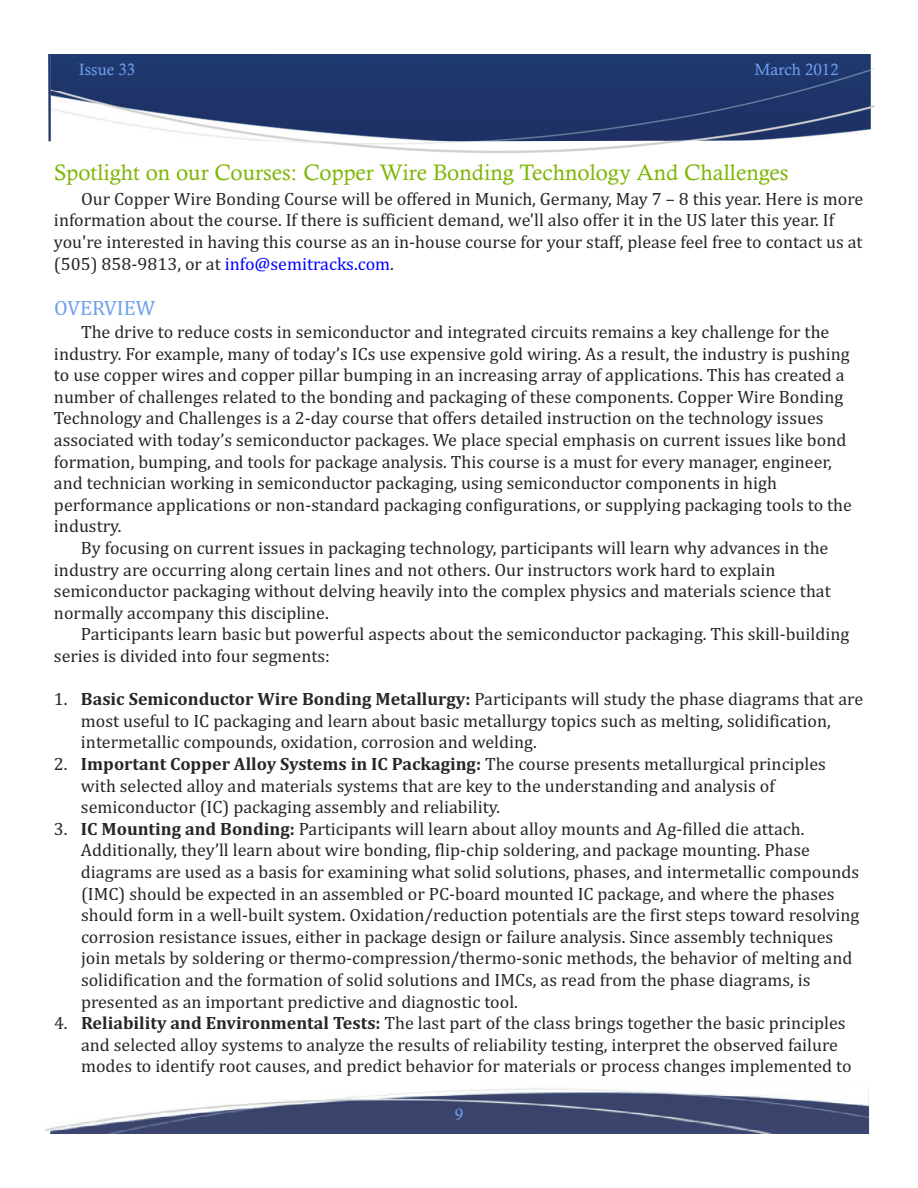
<style>
.page{position:relative;width:918px;height:1188px;background:#fff}
.page>*{position:absolute;margin:0;border:0;box-sizing:border-box;transform-origin:0 0}
.t1{font:22.5px "Calisto";color:#7eb606}
.t2{font:21px "Cambria";color:#6fa0ef}
.t3{font:18px/21.6px "Cambria";color:#272627}
.t4{font:16.5px "Calisto";color:#6fa0ef}
.s1{color:#00f}
.s2{font-weight:700}
</style>
<div class="page">
<img style="left:48px;top:54px;width:3px;height:87px">
<img style="left:51px;top:54px;width:820px;height:87px">
<img style="left:50px;top:1086px;width:819px;height:48px">
<p class="t4" style="left:79px;top:59px;width:58px">Issue 33</p>
<p class="t4" style="left:755px;top:59px;width:86px">March 2012</p>
<p class="t1" style="left:54px;top:159px;width:736px">Spotlight on our Courses: Copper Wire Bonding Technology And Challenges</p>
<p class="t3" style="left:54px;top:188px;width:811px;text-indent:27px">Our Copper Wire Bonding Course will be offered in Munich, Germany, May 7 – 8 this year. Here is more information about the course. If there is sufficient demand, we'll also offer it in the US later this year. If you're interested in having this course as an in-house course for your staff, please feel free to contact us at (505) 858-9813, or at <span class="s1">info@semitracks.com</span>.</p>
<p class="t2" style="left:54px;top:296px;width:103px">OVERVIEW</p>
<p class="t3" style="left:54px;top:321px;width:800px;text-indent:27px">The drive to reduce costs in semiconductor and integrated circuits remains a key challenge for the industry. For example, many of today’s ICs use expensive gold wiring. As a result, the industry is pushing to use copper wires and copper pillar bumping in an increasing array of applications. This has created a number of challenges related to the bonding and packaging of these components. Copper Wire Bonding Technology and Challenges is a 2-day course that offers detailed instruction on the technology issues associated with today’s semiconductor packages. We place special emphasis on current issues like bond formation, bumping, and tools for package analysis. This course is a must for every manager, engineer, and technician working in semiconductor packaging, using semiconductor components in high performance applications or non-standard packaging configurations, or supplying packaging tools to the industry.</p>
<p class="t3" style="left:54px;top:537px;width:778px;text-indent:27px">By focusing on current issues in packaging technology, participants will learn why advances in the industry are occurring along certain lines and not others. Our instructors work hard to explain semiconductor packaging without delving heavily into the complex physics and materials science that normally accompany this discipline.</p>
<p class="t3" style="left:54px;top:623px;width:797px;text-indent:27px">Participants learn basic but powerful aspects about the semiconductor packaging. This skill-building series is divided into four segments:</p>
<p class="t3" style="left:81px;top:688px;width:784px;text-indent:-27px">1. <span class="s2">Basic Semiconductor Wire Bonding Metallurgy:</span> Participants will study the phase diagrams that are most useful to IC packaging and learn about basic metallurgy topics such as melting, solidification, intermetallic compounds, oxidation, corrosion and welding.</p>
<p class="t3" style="left:81px;top:753px;width:747px;text-indent:-27px">2. <span class="s2">Important Copper Alloy Systems in IC Packaging:</span> The course presents metallurgical principles with selected alloy and materials systems that are key to the understanding and analysis of semiconductor (IC) packaging assembly and reliability.</p>
<p class="t3" style="left:81px;top:818px;width:780px;text-indent:-27px">3. <span class="s2">IC Mounting and Bonding:</span> Participants will learn about alloy mounts and Ag-filled die attach.<br>Additionally, they’ll learn about wire bonding, flip-chip soldering, and package mounting. Phase diagrams are used as a basis for examining what solid solutions, phases, and intermetallic compounds (IMC) should be expected in an assembled or PC-board mounted IC package, and where the phases should form in a well-built system. Oxidation/reduction potentials are the first steps toward resolving corrosion resistance issues, either in package design or failure analysis. Since assembly techniques join metals by soldering or thermo-compression/thermo-sonic methods, the behavior of melting and solidification and the formation of solid solutions and IMCs, as read from the phase diagrams, is presented as an important predictive and diagnostic tool.</p>
<p class="t3" style="left:81px;top:1012px;width:772px;text-indent:-27px">4. <span class="s2">Reliability and Environmental Tests:</span> The last part of the class brings together the basic principles and selected alloy systems to analyze the results of reliability testing, interpret the observed failure modes to identify root causes, and predict behavior for materials or process changes implemented to</p>
<p class="t4" style="left:455px;top:1105px;width:10px">9</p>
</div>
